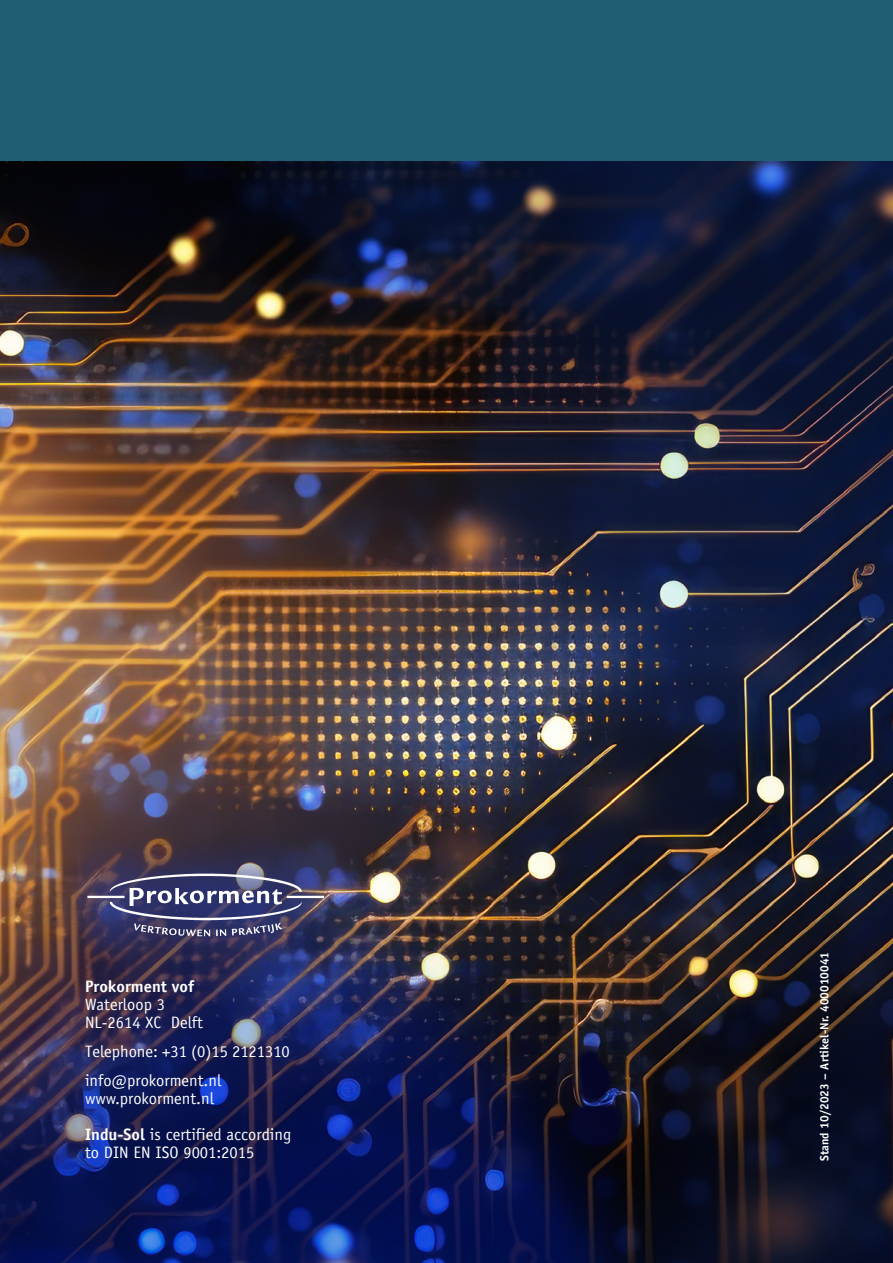
<style>
.page{position:relative;width:893px;height:1263px;background:#fff}
.page>*{position:absolute;margin:0;border:0;box-sizing:border-box;transform-origin:0 0}
.t1{font:16.5px/18px "Officina Sans";color:#fff}
.t2{font:700 16.5px "Officina Sans";color:#fff}
.t3{font:700 12px "Officina Sans";color:#fff}
.s1{font-family:"ITC Officina Sans";font-weight:700}
</style>
<div class="page">
<img style="left:0;top:160px;width:893px;height:1103px">
<div style="left:45px;top:829px;width:292px;height:151px;background:#283583;opacity:.75"></div>
<div style="left:0;top:0;width:893px;height:160px;background:#1f5e73"></div>
<img style="left:85px;top:869px;width:242px;height:71px">
<p class="t2" style="left:85px;top:976px;width:111px">Prokorment vof</p>
<p class="t1" style="left:85px;top:996px;width:119px">Waterloop 3<br>NL-2614 XC Delft</p>
<p class="t1" style="left:85px;top:1037px;width:206px;line-height:29px">Telephone: +31 (0)15 2121310 info@prokorment.nl</p>
<p class="t1" style="left:85px;top:1080px;width:208px;line-height:36px">www.prokorment.nl<br><span class="s1">Indu-Sol</span> is certified according</p>
<p class="t1" style="left:85px;top:1143px;width:171px">to DIN EN ISO 9001:2015</p>
<p class="t3" style="left:817px;top:1161px;width:210px;rotate:-90deg">Stand 10/2023 – Artikel-Nr. 400010041</p>
</div>
